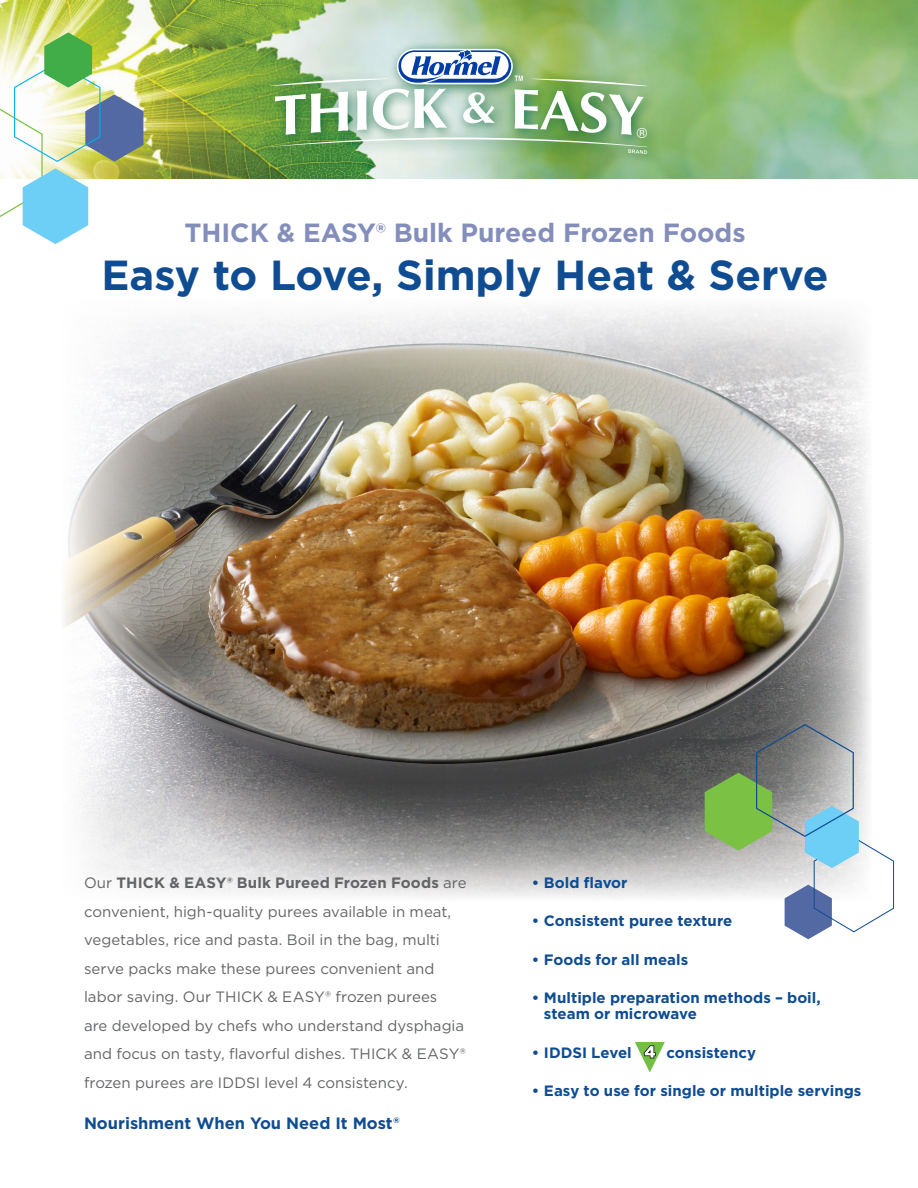
<style>
.page{position:relative;width:918px;height:1188px;background:#fff}
.page>*{position:absolute;margin:0;border:0;box-sizing:border-box;transform-origin:0 0}
.t1{font:700 42px "Gotham";color:#0f4c92}
.t2{font:700 26.4px "Gotham";color:#848ebb}
.t3{font:700 16.5px "Gotham";color:#104c90}
.t4{font:15px/28.5px "Gotham";color:#636466}
.t5{font:700 15px/16.5px "Gotham";color:#0f4c92}
.t6{font:14.1px "Helvetica";color:#fff}
.s1{font-weight:700}
</style>
<div class="page">
<img style="left:64px;top:308px;width:806px;height:590px">
<img style="left:0;top:0;width:918px;height:178px">
<svg style="left:0;top:32px;width:143px;height:212px"></svg>
<svg style="left:705px;top:724px;width:189px;height:215px"></svg>
<div style="left:265px;top:41px;width:396px;height:126px;background:#006039;opacity:.78"></div>
<svg style="left:270px;top:49px;width:377px;height:105px"></svg>
<svg style="left:635px;top:1042px;width:30px;height:30px"></svg>
<p class="t6" style="left:637px;top:122px;width:12px">®</p>
<h2 class="t2" style="left:184px;top:215px;width:563px">THICK &amp; EASY® Bulk Pureed Frozen Foods</h2>
<h1 class="t1" style="left:102px;top:247px;width:728px">Easy to Love, Simply Heat &amp; Serve</h1>
<p class="t4" style="left:84px;top:868px;width:384px">Our <span class="s1">THICK &amp; EASY® Bulk Pureed Frozen Foods</span> are convenient, high-quality purees available in meat, vegetables, rice and pasta. Boil in the bag, multi serve packs make these purees convenient and labor saving. Our THICK &amp; EASY® frozen purees<br>are developed by chefs who understand dysphagia and focus on tasty, flavorful dishes. THICK &amp; EASY® frozen purees are IDDSI level 4 consistency.</p>
<p class="t3" style="left:84px;top:1112px;width:317px">Nourishment When You Need It Most®</p>
<p class="t5" style="left:532px;top:874px;width:97px">• Bold flavor</p>
<p class="t5" style="left:532px;top:913px;width:202px">• Consistent puree texture</p>
<p class="t5" style="left:532px;top:951px;width:158px">• Foods for all meals</p>
<p class="t5" style="left:544px;top:989px;width:278px;text-indent:-12px">• Multiple preparation methods – boil, steam or microwave</p>
<p class="t5" style="left:532px;top:1044px;width:101px">• IDDSI Level</p>
<p class="t5" style="left:666px;top:1044px;width:91px">consistency</p>
<p class="t5" style="left:532px;top:1082px;width:331px">• Easy to use for single or multiple servings</p>
</div>
